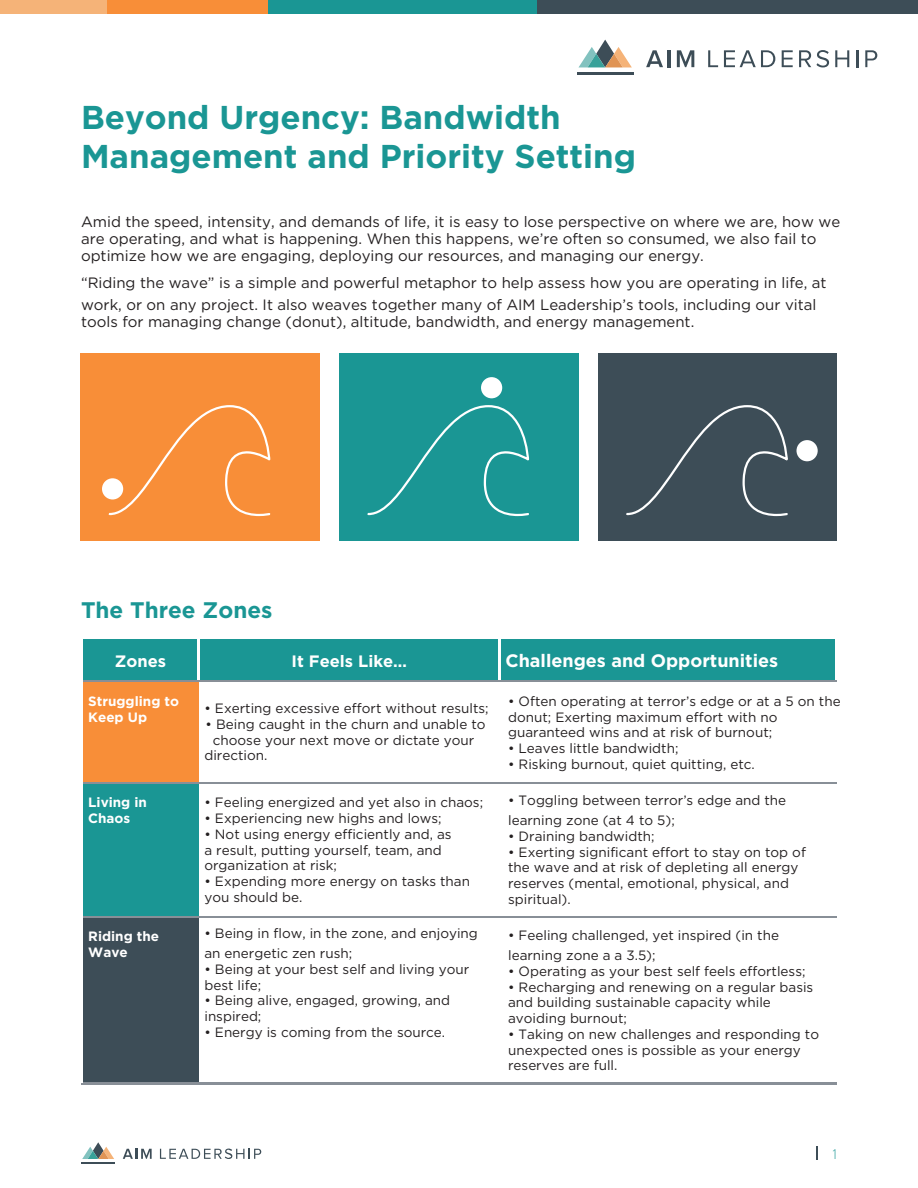
<style>
.page{position:relative;width:918px;height:1188px;background:#fff}
.page>*{position:absolute;margin:0;border:0;box-sizing:border-box;transform-origin:0 0}
.t1{font:700 33px/39.3px "Gotham";color:#1a9694}
.t2{font:700 22.5px "Gotham";color:#1a9694}
.t3{font:700 18px "Gotham";color:#fff}
.t4{font:700 16.5px "Gotham";color:#fff}
.t5{font:15px/16.8px "Gotham";color:#231f20}
.t6{font:13.5px/15.8px "Gotham";color:#231f20;text-align:center}
.t7{font:700 13.5px/15.8px "Gotham";color:#fff}
.t8{font:300 13.5px "Open Sans Condensed";color:#1a9694}
</style>
<div class="page">
<div style="left:81px;top:353px;width:238px;height:187px;background:#f88e38"></div>
<svg style="left:109px;top:405px;width:161px;height:111px"></svg>
<div style="left:102px;top:478px;width:21px;height:22px;background:#fff;border-radius:50%"></div>
<svg style="left:123px;top:1149px;width:29px;height:10px"></svg>
<svg style="left:160px;top:1149px;width:101px;height:10px"></svg>
<svg style="left:82px;top:1142px;width:32px;height:17px"></svg>
<hr style="left:82px;top:1162px;width:33px;height:2px;background:#3d4d57">
<div style="left:340px;top:353px;width:238px;height:187px;background:#1a9694"></div>
<svg style="left:367px;top:405px;width:162px;height:111px"></svg>
<div style="left:481px;top:377px;width:21px;height:21px;background:#fff;border-radius:50%"></div>
<div style="left:598px;top:353px;width:239px;height:187px;background:#3d4d57"></div>
<svg style="left:626px;top:405px;width:162px;height:111px"></svg>
<div style="left:796px;top:440px;width:22px;height:21px;background:#fff;border-radius:50%"></div>
<svg style="left:816px;top:1146px;width:2px;height:13px"></svg>
<div style="left:83px;top:639px;width:752px;height:42px;background:#1a9694"></div>
<div style="left:82px;top:681px;width:116px;height:102px;background:#f88e38"></div>
<div style="left:82px;top:783px;width:116px;height:134px;background:#1a9694"></div>
<div style="left:82px;top:917px;width:116px;height:166px;background:#3d4d57"></div>
<hr style="left:198px;top:639px;width:1px;height:42px;background:#fff">
<hr style="left:499px;top:639px;width:1px;height:42px;background:#fff">
<hr style="left:83px;top:681px;width:115px;height:1px;background:#888f97">
<hr style="left:198px;top:681px;width:301px;height:1px;background:#888f97">
<hr style="left:499px;top:681px;width:338px;height:1px;background:#888f97">
<hr style="left:83px;top:782px;width:115px;height:2px;background:#888f97">
<hr style="left:198px;top:782px;width:301px;height:2px;background:#888f97">
<hr style="left:499px;top:782px;width:337px;height:2px;background:#888f97">
<hr style="left:83px;top:916px;width:115px;height:2px;background:#888f97">
<hr style="left:198px;top:916px;width:301px;height:2px;background:#888f97">
<hr style="left:499px;top:916px;width:337px;height:2px;background:#888f97">
<hr style="left:82px;top:1083px;width:116px;height:1px;background:#888f97">
<hr style="left:198px;top:1083px;width:301px;height:1px;background:#888f97">
<hr style="left:499px;top:1083px;width:337px;height:1px;background:#888f97">
<hr style="left:82px;top:681px;width:1px;height:102px;background:#fff">
<hr style="left:82px;top:783px;width:1px;height:134px;background:#fff">
<hr style="left:82px;top:917px;width:1px;height:166px;background:#fff">
<div style="left:0;top:0;width:108px;height:13px;background:#f5b378"></div>
<div style="left:107px;top:0;width:162px;height:13px;background:#f88e38"></div>
<div style="left:268px;top:0;width:270px;height:13px;background:#1a9694"></div>
<div style="left:537px;top:0;width:381px;height:13px;background:#3d4d57"></div>
<svg style="left:646px;top:50px;width:17px;height:17px"></svg>
<hr style="left:668px;top:50px;width:3px;height:17px;background:#3d4d57">
<svg style="left:677px;top:50px;width:17px;height:17px"></svg>
<svg style="left:708px;top:50px;width:10px;height:17px"></svg>
<svg style="left:724px;top:50px;width:51px;height:17px"></svg>
<svg style="left:782px;top:50px;width:11px;height:17px"></svg>
<svg style="left:799px;top:50px;width:30px;height:17px"></svg>
<svg style="left:835px;top:50px;width:14px;height:17px"></svg>
<svg style="left:856px;top:50px;width:2px;height:17px"></svg>
<svg style="left:865px;top:50px;width:12px;height:17px"></svg>
<svg style="left:578px;top:40px;width:54px;height:28px"></svg>
<hr style="left:577px;top:73px;width:56px;height:2px;background:#3d4d57">
<p class="t1" style="left:81px;top:97px;width:557px">Beyond Urgency: Bandwidth<br>Management and Priority Setting</p>
<p class="t5" style="left:81px;top:213px;width:761px">Amid the speed, intensity, and demands of life, it is easy to lose perspective on where we are, how we are operating, and what is happening. When this happens, we’re often so consumed, we also fail to optimize how we are engaging, deploying our resources, and managing our energy.</p>
<p class="t5" style="left:81px;top:274px;width:747px">“Riding the wave” is a simple and powerful metaphor to help assess how you are operating in life, at</p>
<p class="t5" style="left:81px;top:296px;width:737px">work, or on any project. It also weaves together many of AIM Leadership’s tools, including our vital</p>
<p class="t5" style="left:81px;top:313px;width:615px">tools for managing change (donut), altitude, bandwidth, and energy management.</p>
<p class="t2" style="left:81px;top:596px;width:193px">The Three Zones</p>
<p class="t4" style="left:115px;top:651px;width:53px">Zones</p>
<p class="t4" style="left:292px;top:651px;width:117px">It Feels Like…</p>
<p class="t3" style="left:505px;top:650px;width:274px">Challenges and Opportunities</p>
<p class="t7" style="left:88px;top:693px;width:92px">Struggling to<br>Keep Up</p>
<p class="t7" style="left:88px;top:795px;width:60px">Living in<br>Chaos</p>
<p class="t7" style="left:88px;top:929px;width:72px">Riding the<br>Wave</p>
<p class="t6" style="left:204px;top:701px;width:286px">• Exerting excessive effort without results;</p>
<p class="t6" style="left:206px;top:716px;width:281px">• Being caught in the churn and unable to choose your next move or dictate your</p>
<p class="t6" style="left:204px;top:748px;width:65px">direction.</p>
<p class="t6" style="left:204px;top:795px;width:280px">• Feeling energized and yet also in chaos;</p>
<p class="t6" style="left:204px;top:810px;width:239px">• Experiencing new highs and lows;</p>
<p class="t6" style="left:204px;top:826px;width:249px">• Not using energy efficiently and, as</p>
<p class="t6" style="left:204px;top:842px;width:239px">a result, putting yourself, team, and</p>
<p class="t6" style="left:204px;top:858px;width:134px">organization at risk;</p>
<p class="t6" style="left:204px;top:873px;width:267px">• Expending more energy on tasks than</p>
<p class="t6" style="left:204px;top:889px;width:99px">you should be.</p>
<p class="t6" style="left:204px;top:925px;width:275px">• Being in flow, in the zone, and enjoying</p>
<p class="t6" style="left:204px;top:945px;width:149px">an energetic zen rush;</p>
<p class="t6" style="left:204px;top:961px;width:266px">• Being at your best self and living your</p>
<p class="t6" style="left:204px;top:977px;width:58px">best life;</p>
<p class="t6" style="left:204px;top:993px;width:247px">• Being alive, engaged, growing, and</p>
<p class="t6" style="left:204px;top:1008px;width:58px">inspired;</p>
<p class="t6" style="left:204px;top:1024px;width:242px">• Energy is coming from the source.</p>
<p class="t6" style="left:508px;top:693px;width:334px;text-align:left">• Often operating at terror’s edge or at a 5 on the donut; Exerting maximum effort with no</p>
<p class="t6" style="left:508px;top:725px;width:266px">guaranteed wins and at risk of burnout;</p>
<p class="t6" style="left:508px;top:740px;width:172px">• Leaves little bandwidth;</p>
<p class="t6" style="left:508px;top:756px;width:248px">• Risking burnout, quiet quitting, etc.</p>
<p class="t6" style="left:508px;top:792px;width:280px">• Toggling between terror’s edge and the</p>
<p class="t6" style="left:508px;top:812px;width:168px">learning zone (at 4 to 5);</p>
<p class="t6" style="left:508px;top:828px;width:148px">• Draining bandwidth;</p>
<p class="t6" style="left:508px;top:844px;width:299px">• Exerting significant effort to stay on top of</p>
<p class="t6" style="left:508px;top:860px;width:292px">the wave and at risk of depleting all energy</p>
<p class="t6" style="left:508px;top:875px;width:282px">reserves (mental, emotional, physical, and</p>
<p class="t6" style="left:508px;top:891px;width:64px">spiritual).</p>
<p class="t6" style="left:508px;top:927px;width:272px">• Feeling challenged, yet inspired (in the</p>
<p class="t6" style="left:508px;top:947px;width:149px">learning zone a a 3.5);</p>
<p class="t6" style="left:508px;top:963px;width:299px">• Operating as your best self feels effortless;</p>
<p class="t6" style="left:508px;top:979px;width:307px">• Recharging and renewing on a regular basis</p>
<p class="t6" style="left:508px;top:995px;width:264px">and building sustainable capacity while</p>
<p class="t6" style="left:508px;top:1010px;width:120px">avoiding burnout;</p>
<p class="t6" style="left:508px;top:1026px;width:312px">• Taking on new challenges and responding to</p>
<p class="t6" style="left:508px;top:1042px;width:294px">unexpected ones is possible as your energy</p>
<p class="t6" style="left:508px;top:1058px;width:111px">reserves are full.</p>
<p class="t8" style="left:832px;top:1144px;width:7px">1</p>
</div>
